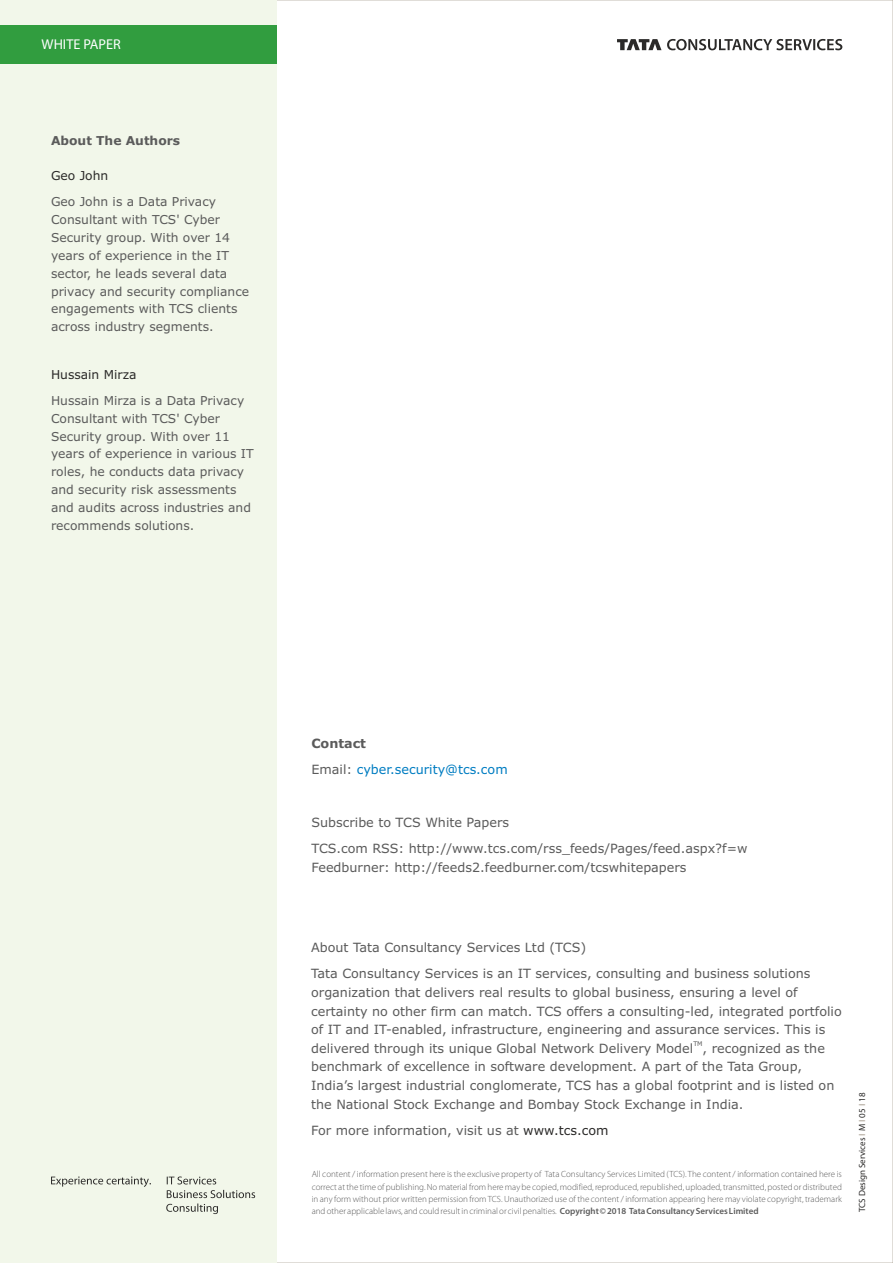
<style>
.page{position:relative;width:893px;height:1263px;background:#fff}
.page>*{position:absolute;margin:0;border:0;box-sizing:border-box;transform-origin:0 0}
.t1{font:14.25px "Myriad Pro";color:#fefefe}
.t2{font:12.75px/18.6px "Verdana";color:#5b5b5b}
.t3{font:12.75px/26.4px "Verdana";color:#007dc2}
.t4{font:12.3px/18px "Verdana";color:#5b5b5b}
.t5{font:12.3px "Verdana";color:#2b2a29}
.t6{font:700 12.3px "Verdana";color:#5b5b5b}
.t7{font:300 9px/12.3px "Myriad Pro";color:#5b5b5b;text-align:justify}
.t8{font:9px "Myriad Pro";color:#2b2a29}
.t9{font:700 9px "Myriad Pro";color:#c3bcb2}
.t10{font:6.3px "Verdana";color:#5b5b5b}
.s1{font-weight:700;color:#5b5b5b}
.s2{color:#5b5b5b}
.s3{color:#2b2a29}
.s4{font-weight:600}
</style>
<div class="page">
<div style="left:0;top:0;width:276px;height:1263px;background:#f2f7ea"></div>
<svg style="left:51px;top:1176px;width:100px;height:11px"></svg>
<svg style="left:166px;top:1176px;width:89px;height:38px"></svg>
<svg style="left:617px;top:39px;width:44px;height:11px"></svg>
<svg style="left:667px;top:39px;width:175px;height:11px"></svg>
<div style="left:0;top:26px;width:276px;height:38px;background:#319d3f"></div>
<p class="t1" style="left:42px;top:38px;width:81px">WHITE PAPER</p>
<p class="t6" style="left:51px;top:135px;width:131px">About The Authors</p>
<p class="t5" style="left:51px;top:171px;width:59px">Geo John</p>
<p class="t4" style="left:51px;top:193px;width:200px">Geo John is a Data Privacy<br>Consultant with TCS' Cyber<br>Security group. With over 14 years of experience in the IT sector, he leads several data privacy and security compliance engagements with TCS clients across industry segments.</p>
<p class="t5" style="left:51px;top:370px;width:87px">Hussain Mirza</p>
<p class="t4" style="left:51px;top:392px;width:204px">Hussain Mirza is a Data Privacy<br>Consultant with TCS' Cyber<br>Security group. With over 11 years of experience in various IT roles, he conducts data privacy and security risk assessments and audits across industries and recommends solutions.</p>
<p class="t3" style="left:311px;top:731px;width:198px"><span class="s1">Contact<br></span><span class="s2">Email:</span> cyber.security@tcs.com</p>
<p class="t2" style="left:311px;top:810px;width:438px;line-height:26.4px">Subscribe to TCS White Papers<br>TCS.com RSS: http://www.tcs.com/rss_feeds/Pages/feed.aspx?f=w</p>
<p class="t2" style="left:311px;top:859px;width:377px">Feedburner: http://feeds2.feedburner.com/tcswhitepapers</p>
<p class="t2" style="left:311px;top:935px;width:501px;line-height:26.4px">About Tata Consultancy Services Ltd (TCS)<br>Tata Consultancy Services is an IT services, consulting and business solutions</p>
<p class="t2" style="left:311px;top:984px;width:532px">organization that delivers real results to global business, ensuring a level of certainty no other firm can match. TCS offers a consulting-led, integrated portfolio of IT and IT-enabled, infrastructure, engineering and assurance services. This is</p>
<p class="t10" style="left:693px;top:1041px;width:11px">TM</p>
<p class="t2" style="left:311px;top:1040px;width:525px">delivered through its unique Global Network Delivery Model , recognized as the benchmark of excellence in software development. A part of the Tata Group, India’s largest industrial conglomerate, TCS has a global footprint and is listed on the National Stock Exchange and Bombay Stock Exchange in India.</p>
<p class="t2" style="left:311px;top:1122px;width:299px">For more information, visit us at <span class="s3">www.tcs.com</span></p>
<p class="t7" style="left:312px;top:1169px;width:532px">All content / information present here is the exclusive property of Tata Consultancy Services Limited (TCS). The content / information contained here is correct at the time of publishing. No material from here may be copied, modified, reproduced, republished, uploaded, transmitted, posted or distributed in any form without prior written permission from TCS. Unauthorized use of the content / information appearing here may violate copyright, trademark and other applicable laws, and could result in criminal or civil penalties. <span class="s4">Copyright © 2018 Tata Consultancy Services Limited</span></p>
<p class="t8" style="left:858px;top:1212px;width:121px;rotate:-90deg">TCS Design Services M 05 18</p>
<p class="t9" style="left:858px;top:1106px;width:4px;rotate:-90deg">I</p>
<p class="t9" style="left:858px;top:1135px;width:18px;rotate:-90deg">I I</p>
</div>
